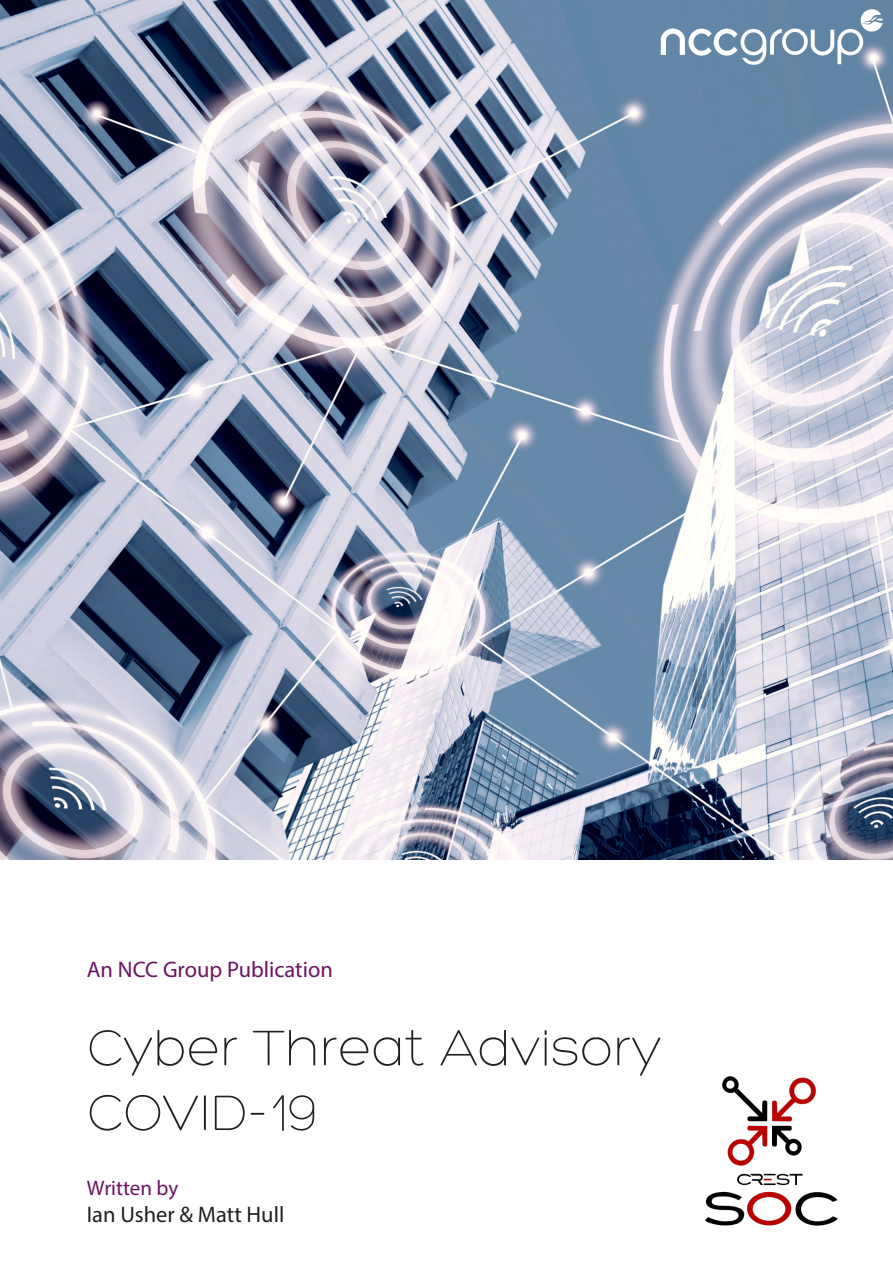
<style>
.page{position:relative;width:893px;height:1263px;background:#fff}
.page>*{position:absolute;margin:0;border:0;box-sizing:border-box;transform-origin:0 0}
.t1{font:300 54px "Hero";color:#231f20}
.t2{font:22.5px "Myriad Pro";color:#6b1462}
.t3{font:22.5px "Myriad Pro";color:#231f20}
.t4{font:21px "Myriad Pro";color:#6b1462}
</style>
<div class="page">
<img style="left:705px;top:1076px;width:133px;height:150px">
<img style="left:0;top:0;width:893px;height:859px">
<svg style="left:661px;top:9px;width:222px;height:56px"></svg>
<p class="t2" style="left:87px;top:955px;width:247px">An NCC Group Publication</p>
<p class="t1" style="left:87px;top:1021px;width:576px">Cyber Threat Advisory</p>
<p class="t1" style="left:87px;top:1085px;width:232px">COVID-19</p>
<p class="t4" style="left:87px;top:1175px;width:93px">Written by</p>
<p class="t3" style="left:87px;top:1200px;width:199px">Ian Usher &amp; Matt Hull</p>
</div>
